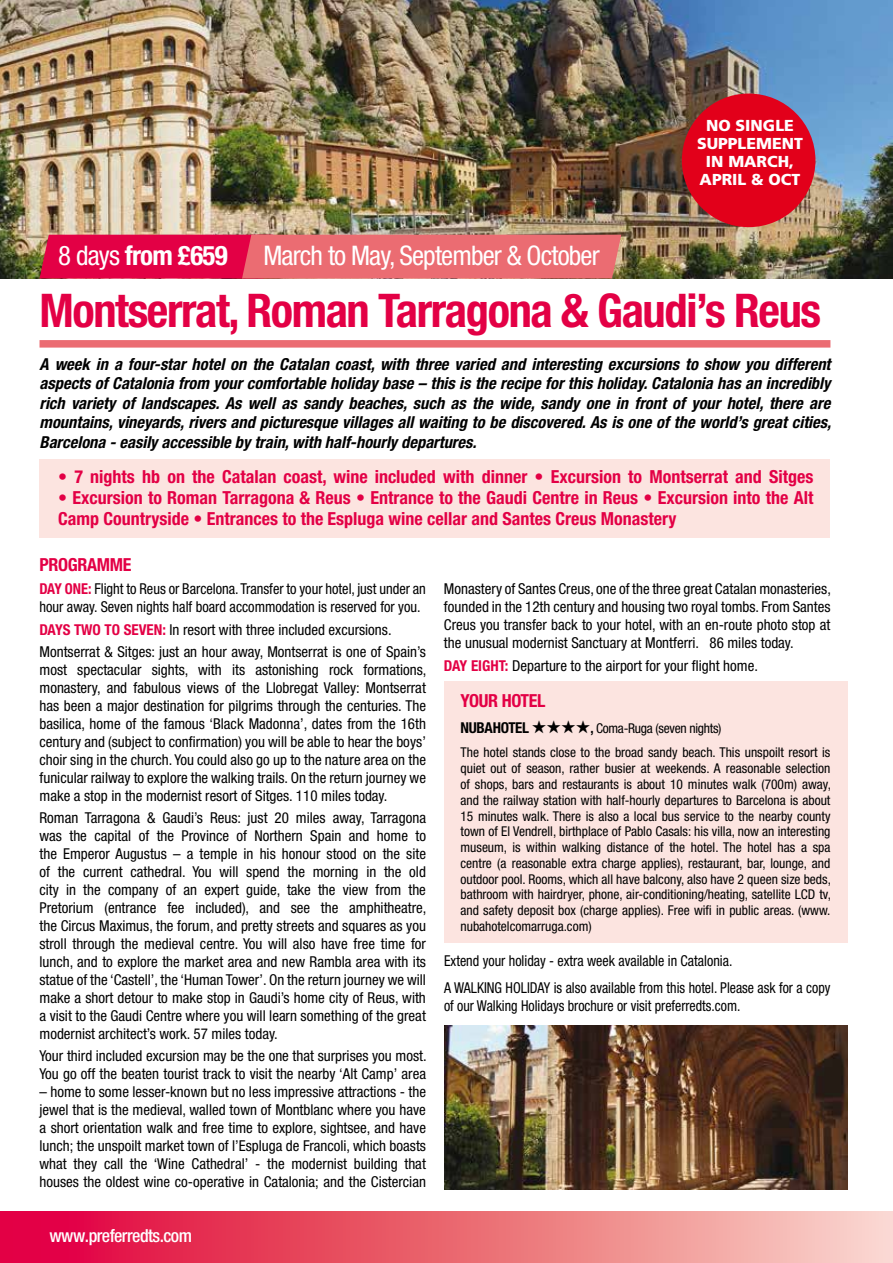
<style>
.page{position:relative;width:893px;height:1263px;background:#fff}
.page>*{position:absolute;margin:0;border:0;box-sizing:border-box;transform-origin:0 0}
.t1{font:700 condensed 46.5px "Helvetica Neue";letter-spacing:-.03em;color:#e30045}
.t2{font:condensed 27px "Helvetica Neue";letter-spacing:-.03em;color:#fff}
.t3{font:700 condensed 27px "Helvetica Neue";letter-spacing:-.03em;color:#fff}
.t4{font:700 condensed 18px/21px "Helvetica Neue";color:#e30045}
.t5{font:500 condensed 18px "Helvetica Neue";letter-spacing:-.03em;color:#fff}
.t6{font:italic 700 condensed 16.5px/19.5px "Helvetica Neue";color:#000;text-align:justify}
.t7{font:900 15.9px/18px "Frutiger";color:#fff;text-align:center}
.t8{font:condensed 15px/18px "Helvetica Neue";color:#000;text-align:justify}
.t9{font:condensed 15px/18px "Helvetica Neue";color:#000;scale:.96 1}
.t10{font:condensed 15px/26.5px "Helvetica Neue";color:#000;scale:.94 1}
.t11{font:condensed 15px "Helvetica Neue";color:#000;scale:.93 1}
.t12{font:condensed 13.5px/15.8px "Helvetica Neue";color:#000}
.s1{font-weight:400}
.s2{font-weight:700;color:#e30045}
.s3{font-weight:700;font-size:15px}
.s4{font-weight:700}
</style>
<div class="page">
<svg style="left:0;top:1212px;width:893px;height:51px;background:#eb6779"></svg>
<img style="left:0;top:0;width:893px;height:279px">
<div style="left:40px;top:459px;width:790px;height:78px;background:#fce4e0"></div>
<div style="left:40px;top:340px;width:790px;height:8px;background:#eb6c72"></div>
<svg style="left:40px;top:235px;width:581px;height:44px;background:#e64762"></svg>
<div style="left:444px;top:681px;width:403px;height:261px;background:#fce4e0"></div>
<img style="left:444px;top:1026px;width:403px;height:163px">
<div style="left:682px;top:94px;width:133px;height:133px;background:#e2001a;border-radius:50%"></div>
<h2 class="t3" style="left:58px;top:239px;width:171px"><span class="s1">8 days</span> from £659</h2>
<h2 class="t2" style="left:263px;top:240px;width:338px">March to May, September &amp; October</h2>
<p class="t7" style="left:697px;top:116px;width:107px">NO SINGLE<br>SUPPLEMENT<br>IN MARCH,<br>APRIL &amp; OCT</p>
<h1 class="t1" style="left:40px;top:282px;width:783px">Montserrat, Roman Tarragona &amp; Gaudi’s Reus</h1>
<p class="t6" style="left:40px;top:354px;width:793px">A week in a four-star hotel on the Catalan coast, with three varied and interesting excursions to show you different aspects of Catalonia from your comfortable holiday base – this is the recipe for this holiday. Catalonia has an incredibly rich variety of landscapes. As well as sandy beaches, such as the wide, sandy one in front of your hotel, there are mountains, vineyards, rivers and picturesque villages all waiting to be discovered. As is one of the world’s great cities, Barcelona - easily accessible by train, with half-hourly departures.</p>
<p class="t4" style="left:58px;top:466px;width:757px">• 7 nights hb on the Catalan coast, wine included with dinner • Excursion to Montserrat and Sitges</p>
<p class="t4" style="left:58px;top:487px;width:757px">• Excursion to Roman Tarragona &amp; Reus • Entrance to the Gaudi Centre in Reus • Excursion into the Alt<br>Camp Countryside • Entrances to the Espluga wine cellar and Santes Creus Monastery</p>
<p class="t4" style="left:40px;top:554px;width:92px">PROGRAMME</p>
<p class="t9" style="left:40px;top:580px;width:404px"><span class="s2">Day One:</span> Flight to Reus or Barcelona. Transfer to your hotel, just under an hour away. Seven nights half board accommodation is reserved for you.</p>
<p class="t8" style="left:40px;top:618px;width:388px;line-height:22.2px"><span class="s2">Days Two to Seven:</span> In resort with three included excursions.<br>Montserrat &amp; Sitges: just an hour away, Montserrat is one of Spain’s</p>
<p class="t8" style="left:40px;top:660px;width:388px">most spectacular sights, with its astonishing rock formations, monastery, and fabulous views of the Llobregat Valley: Montserrat has been a major destination for pilgrims through the centuries. The basilica, home of the famous ‘Black Madonna’, dates from the 16th century and (subject to confirmation) you will be able to hear the boys’ choir sing in the church. You could also go up to the nature area on the funicular railway to explore the walking trails. On the return journey we make a stop in the modernist resort of Sitges. 110 miles today.</p>
<p class="t8" style="left:40px;top:809px;width:389px">Roman Tarragona &amp; Gaudi’s Reus: just 20 miles away, Tarragona was the capital of the Province of Northern Spain and home to the Emperor Augustus – a temple in his honour stood on the site of the current cathedral. You will spend the morning in the old city in the company of an expert guide, take the view from the Pretorium (entrance fee included), and see the amphitheatre, the Circus Maximus, the forum, and pretty streets and squares as you stroll through the medieval centre. You will also have free time for lunch, and to explore the market area and new Rambla area with its statue of the ‘Castell’, the ‘Human Tower’. On the return journey we will make a short detour to make stop in Gaudi’s home city of Reus, with a visit to the Gaudi Centre where you will learn something of the great modernist architect’s work. 57 miles today.</p>
<p class="t8" style="left:40px;top:1047px;width:389px">Your third included excursion may be the one that surprises you most.<br>You go off the beaten tourist track to visit the nearby ‘Alt Camp’ area</p>
<p class="t8" style="left:40px;top:1083px;width:388px">– home to some lesser-known but no less impressive attractions - the jewel that is the medieval, walled town of Montblanc where you have a short orientation walk and free time to explore, sightsee, and have lunch; the unspoilt market town of l’Espluga de Francoli, which boasts what they call the ‘Wine Cathedral’ - the modernist building that houses the oldest wine co-operative in Catalonia; and the Cistercian</p>
<p class="t5" style="left:50px;top:1225px;width:144px">www.preferredts.com</p>
<p class="t8" style="left:444px;top:580px;width:388px">Monastery of Santes Creus, one of the three great Catalan monasteries, founded in the 12th century and housing two royal tombs. From Santes Creus you transfer back to your hotel, with an en-route photo stop at the unusual modernist Sanctuary at Montferri. 86 miles today.</p>
<p class="t8" style="left:444px;top:656px;width:315px"><span class="s2">Day Eight:</span> Departure to the airport for your flight home.</p>
<p class="t4" style="left:460px;top:689px;width:86px">YOUR HOTEL</p>
<p class="t12" style="left:460px;top:716px;width:371px;line-height:24.3px"><span class="s3">NUBAHOTEL</span> ★★★★<span class="s4">,</span> Coma-Ruga (seven nights)<br>The hotel stands close to the broad sandy beach. This unspoilt resort is</p>
<p class="t12" style="left:460px;top:760px;width:372px;text-align:justify">quiet out of season, rather busier at weekends. A reasonable selection of shops, bars and restaurants is about 10 minutes walk (700m) away, and the railway station with half-hourly departures to Barcelona is about 15 minutes walk. There is also a local bus service to the nearby county town of El Vendrell, birthplace of Pablo Casals: his villa, now an interesting museum, is within walking distance of the hotel. The hotel has a spa centre (a reasonable extra charge applies), restaurant, bar, lounge, and outdoor pool. Rooms, which all have balcony, also have 2 queen size beds, bathroom with hairdryer, phone, air-conditioning/heating, satellite LCD tv, and safety deposit box (charge applies). Free wifi in public areas. (www. nubahotelcomarruga.com)</p>
<p class="t10" style="left:444px;top:947px;width:412px">Extend your holiday - extra week available in Catalonia.<br>A WALKING HOLIDAY is also available from this hotel. Please ask for a copy</p>
<p class="t11" style="left:444px;top:997px;width:320px">of our Walking Holidays brochure or visit preferredts.com.</p>
</div>
